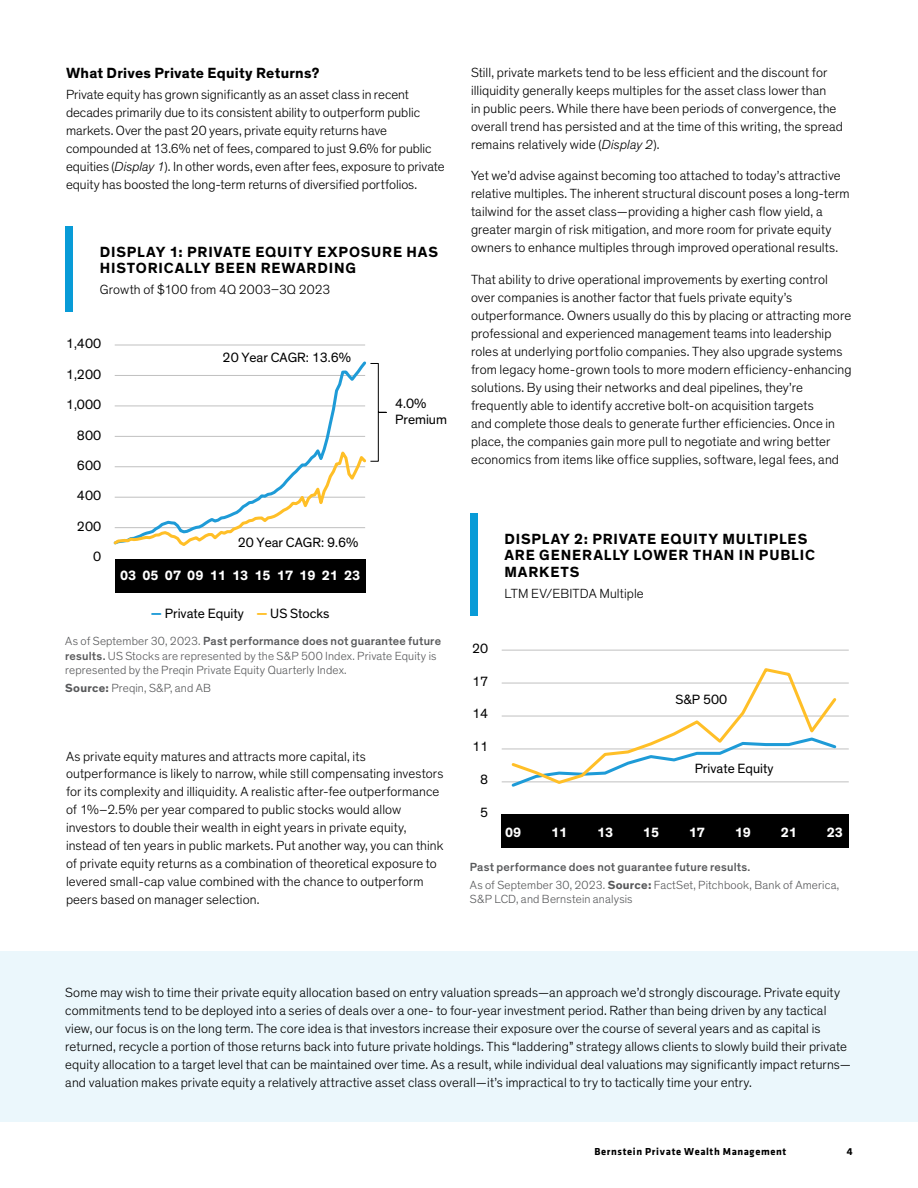
<style>
.page{position:relative;width:918px;height:1188px;background:#fff}
.page>*{position:absolute;margin:0;border:0;box-sizing:border-box;transform-origin:0 0}
.t1{font:700 15px/16.5px "Theinhardt";letter-spacing:.05em;color:#000}
.t2{font:700 15px "Theinhardt";letter-spacing:.015em;color:#000}
.t3{font:13.65px/16.5px "Theinhardt";color:#000}
.t4{font:700 13.65px "Theinhardt";color:#fff}
.t5{font:300 13.5px/18px "Theinhardt";letter-spacing:.01em;color:#000}
.t6{font:300 12px/14.2px "Theinhardt";letter-spacing:.015em;color:#58595b}
.t7{font:700 10.5px "Klavika";letter-spacing:.06em;color:#000}
.s1{font-style:italic}
.s2{font-weight:700;color:#1e9bd7}
.s3{font-weight:700;color:#ffbf27}
.s4{font-weight:500}
.s5{font-weight:700}
</style>
<div class="page">
<div style="left:65px;top:227px;width:8px;height:85px;background:#089bd7"></div>
<div style="left:115px;top:559px;width:250px;height:33px;background:#000"></div>
<hr style="left:115px;top:345px;width:250px;height:1px;background:#c0c0c0">
<svg style="left:113px;top:363px;width:274px;height:183px"></svg>
<div style="left:470px;top:514px;width:7px;height:102px;background:#089bd7"></div>
<div style="left:501px;top:815px;width:348px;height:33px;background:#000"></div>
<hr style="left:502px;top:650px;width:347px;height:1px;background:#c0c0c0">
<hr style="left:502px;top:683px;width:347px;height:1px;background:#c0c0c0">
<hr style="left:502px;top:716px;width:347px;height:1px;background:#c0c0c0">
<hr style="left:502px;top:749px;width:347px;height:1px;background:#c0c0c0">
<hr style="left:502px;top:781px;width:347px;height:1px;background:#c0c0c0">
<svg style="left:509px;top:668px;width:330px;height:119px"></svg>
<div style="left:0;top:951px;width:918px;height:171px;background:#ebf7fc"></div>
<p class="t2" style="left:66px;top:64px;width:255px">What Drives Private Equity Returns?</p>
<p class="t5" style="left:66px;top:86px;width:380px">Private equity has grown significantly as an asset class in recent decades primarily due to its consistent ability to outperform public markets. Over the past 20 years, private equity returns have compounded at 13.6% net of fees, compared to just 9.6% for public equities (<span class="s1">Display 1</span>). In other words, even after fees, exposure to private equity has boosted the long-term returns of diversified portfolios.</p>
<p class="t1" style="left:100px;top:244px;width:340px">DISPLAY 1: PRIVATE EQUITY EXPOSURE HAS<br>HISTORICALLY BEEN REWARDING</p>
<p class="t5" style="left:100px;top:281px;width:232px">Growth of $100 from 4Q 2003–3Q 2023</p>
<p class="t3" style="left:66px;top:336px;width:37px">1,400</p>
<p class="t3" style="left:66px;top:366px;width:37px">1,200</p>
<p class="t3" style="left:66px;top:397px;width:37px">1,000</p>
<p class="t3" style="left:77px;top:427px;width:26px">800</p>
<p class="t3" style="left:77px;top:457px;width:26px">600</p>
<p class="t3" style="left:77px;top:488px;width:26px">400</p>
<p class="t3" style="left:77px;top:518px;width:26px">200</p>
<p class="t3" style="left:93px;top:549px;width:10px">0</p>
<p class="t3" style="left:223px;top:350px;width:130px">20 Year CAGR: 13.6%</p>
<p class="t3" style="left:238px;top:535px;width:122px">20 Year CAGR: 9.6%</p>
<p class="t4" style="left:120px;top:567px;width:242px">03 05 07 09 11 13 15 17 19 21 23</p>
<p class="t3" style="left:151px;top:605px;width:180px"><span class="s2">—</span> Private Equity <span class="s3">—</span> US Stocks</p>
<p class="t3" style="left:395px;top:395px;width:53px">4.0%<br>Premium</p>
<p class="t6" style="left:65px;top:634px;width:377px">As of September 30, 2023. <span class="s4">Past performance does not guarantee future results.</span> US Stocks are represented by the S&amp;P 500 Index. Private Equity is represented by the Preqin Private Equity Quarterly Index.</p>
<p class="t6" style="left:65px;top:681px;width:147px"><span class="s5">Source:</span> Preqin, S&amp;P, and AB</p>
<p class="t5" style="left:66px;top:747px;width:379px">As private equity matures and attracts more capital, its outperformance is likely to narrow, while still compensating investors for its complexity and illiquidity. A realistic after-fee outperformance of 1%–2.5% per year compared to public stocks would allow investors to double their wealth in eight years in private equity, instead of ten years in public markets. Put another way, you can think of private equity returns as a combination of theoretical exposure to levered small-cap value combined with the chance to outperform peers based on manager selection.</p>
<p class="t5" style="left:471px;top:63px;width:373px">Still, private markets tend to be less efficient and the discount for illiquidity generally keeps multiples for the asset class lower than<br>in public peers. While there have been periods of convergence, the overall trend has persisted and at the time of this writing, the spread remains relatively wide (<span class="s1">Display 2</span>).</p>
<p class="t5" style="left:471px;top:167px;width:380px">Yet we’d advise against becoming too attached to today’s attractive relative multiples. The inherent structural discount poses a long-term tailwind for the asset class—providing a higher cash flow yield, a greater margin of risk mitigation, and more room for private equity owners to enhance multiples through improved operational results.</p>
<p class="t5" style="left:471px;top:270px;width:382px">That ability to drive operational improvements by exerting control over companies is another factor that fuels private equity’s outperformance. Owners usually do this by placing or attracting more professional and experienced management teams into leadership roles at underlying portfolio companies. They also upgrade systems from legacy home-grown tools to more modern efficiency-enhancing solutions. By using their networks and deal pipelines, they’re frequently able to identify accretive bolt-on acquisition targets<br>and complete those deals to generate further efficiencies. Once in place, the companies gain more pull to negotiate and wring better economics from items like office supplies, software, legal fees, and</p>
<p class="t1" style="left:504px;top:531px;width:312px">DISPLAY 2: PRIVATE EQUITY MULTIPLES<br>ARE GENERALLY LOWER THAN IN PUBLIC<br>MARKETS</p>
<p class="t5" style="left:504px;top:584px;width:141px">LTM EV/EBITDA Multiple</p>
<p class="t3" style="left:472px;top:640px;width:18px">20</p>
<p class="t3" style="left:472px;top:673px;width:18px">17</p>
<p class="t3" style="left:472px;top:706px;width:18px">14</p>
<p class="t3" style="left:472px;top:739px;width:18px">11</p>
<p class="t3" style="left:480px;top:772px;width:10px">8</p>
<p class="t3" style="left:480px;top:805px;width:10px">5</p>
<p class="t3" style="left:675px;top:691px;width:53px">S&amp;P 500</p>
<p class="t3" style="left:695px;top:760px;width:80px">Private Equity</p>
<p class="t4" style="left:505px;top:824px;width:18px">09</p>
<p class="t4" style="left:551px;top:824px;width:18px">11</p>
<p class="t4" style="left:597px;top:824px;width:18px">13</p>
<p class="t4" style="left:643px;top:824px;width:18px">15</p>
<p class="t4" style="left:689px;top:824px;width:18px">17</p>
<p class="t4" style="left:735px;top:824px;width:18px">19</p>
<p class="t4" style="left:781px;top:824px;width:18px">21</p>
<p class="t4" style="left:827px;top:824px;width:18px">23</p>
<p class="t6" style="left:470px;top:858px;width:371px;line-height:17.7px"><span class="s4">Past performance does not guarantee future results.<br></span>As of September 30, 2023. <span class="s5">Source:</span> FactSet, Pitchbook, Bank of America,</p>
<p class="t6" style="left:470px;top:892px;width:164px">S&amp;P LCD, and Bernstein analysis</p>
<p class="t5" style="left:65px;top:984px;width:787px">Some may wish to time their private equity allocation based on entry valuation spreads—an approach we’d strongly discourage. Private equity commitments tend to be deployed into a series of deals over a one- to four-year investment period. Rather than being driven by any tactical view, our focus is on the long term. The core idea is that investors increase their exposure over the course of several years and as capital is returned, recycle a portion of those returns back into future private holdings. This “laddering” strategy allows clients to slowly build their private equity allocation to a target level that can be maintained over time. As a result, while individual deal valuations may significantly impact returns— and valuation makes private equity a relatively attractive asset class overall—it’s impractical to try to tactically time your entry.</p>
<p class="t7" style="left:595px;top:1144px;width:193px">Bernstein Private Wealth Management</p>
<p class="t7" style="left:847px;top:1144px;width:7px">4</p>
</div>
